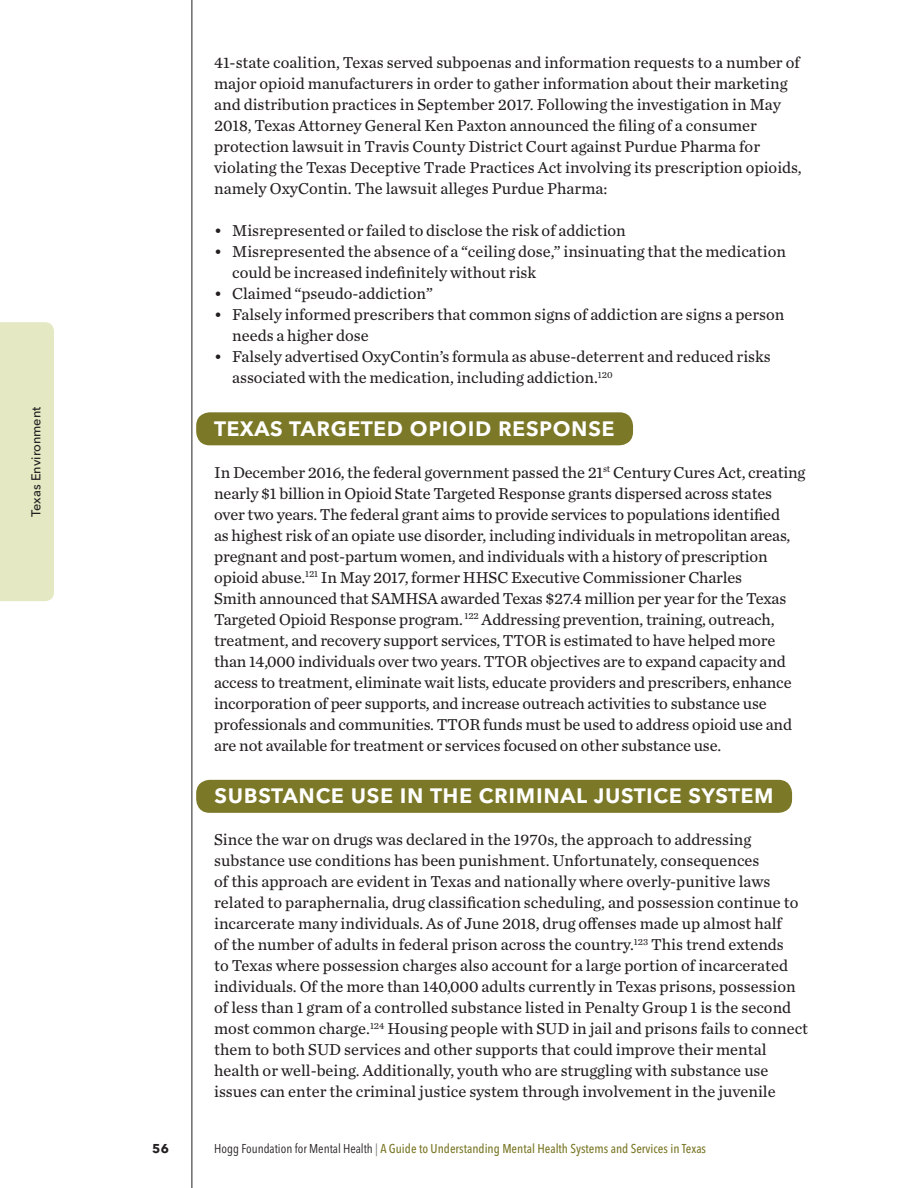
<style>
.page{position:relative;width:918px;height:1188px;background:#fff}
.page>*{position:absolute;margin:0;border:0;box-sizing:border-box;transform-origin:0 0}
.t1{font:600 27px "Avenir Next LT Pro";color:#fff}
.t2{font:16.5px/21px "Chronicle Text G2";color:#231f20}
.t3{font:500 condensed 12.75px "Avenir Next LT Pro";color:#7b7828}
.t4{font:500 12.75px "Avenir Next LT Pro";color:#231f20}
.t5{font:700 12.75px "Avenir Next LT Pro";color:#231f20}
.s1{font-weight:400;color:#231f20}
.s2{font-weight:400;color:#75777a}
</style>
<div class="page">
<div style="left:196px;top:412px;width:437px;height:33px;background:#7b7828;border-radius:14px"></div>
<div style="left:196px;top:780px;width:596px;height:33px;background:#7b7828;border-radius:14px"></div>
<div style="left:0;top:322px;width:54px;height:279px;background:#e4e9c3"></div>
<hr style="left:192px;top:0;width:1px;height:1188px;background:#231f20">
<p class="t4" style="left:28px;top:517px;width:112px;rotate:-90deg">Texas Environment</p>
<p class="t2" style="left:214px;top:51px;width:589px">41-state coalition, Texas served subpoenas and information requests to a number of major opioid manufacturers in order to gather information about their marketing and distribution practices in September 2017. Following the investigation in May 2018, Texas Attorney General Ken Paxton announced the filing of a consumer protection lawsuit in Travis County District Court against Purdue Pharma for violating the Texas Deceptive Trade Practices Act involving its prescription opioids, namely OxyContin. The lawsuit alleges Purdue Pharma:</p>
<p class="t2" style="left:214px;top:219px;width:413px">• Misrepresented or failed to disclose the risk of addiction</p>
<p class="t2" style="left:232px;top:240px;width:555px;text-indent:-18px">• Misrepresented the absence of a “ceiling dose,” insinuating that the medication could be increased indefinitely without risk</p>
<p class="t2" style="left:214px;top:282px;width:220px">• Claimed “pseudo-addiction”</p>
<p class="t2" style="left:232px;top:303px;width:554px;text-indent:-18px">• Falsely informed prescribers that common signs of addiction are signs a person needs a higher dose</p>
<p class="t2" style="left:232px;top:345px;width:540px;text-indent:-18px">• Falsely advertised OxyContin’s formula as abuse-deterrent and reduced risks associated with the medication, including addiction.<sup>120</sup></p>
<h1 class="t1" style="left:214px;top:410px;width:102px">Texas Targeted</h1>
<h1 class="t1" style="left:410px;top:410px;width:45px">Opioid</h1>
<h1 class="t1" style="left:498px;top:410px;width:71px">Response</h1>
<p class="t2" style="left:214px;top:461px;width:593px">In December 2016, the federal government passed the 21<sup>st</sup> Century Cures Act, creating nearly $1 billion in Opioid State Targeted Response grants dispersed across states over two years. The federal grant aims to provide services to populations identified<br>as highest risk of an opiate use disorder, including individuals in metropolitan areas, pregnant and post-partum women, and individuals with a history of prescription opioid abuse.<sup>121</sup> In May 2017, former HHSC Executive Commissioner Charles<br>Smith announced that SAMHSA awarded Texas $27.4 million per year for the Texas Targeted Opioid Response program. <sup>122</sup> Addressing prevention, training, outreach, treatment, and recovery support services, TTOR is estimated to have helped more than 14,000 individuals over two years. TTOR objectives are to expand capacity and access to treatment, eliminate wait lists, educate providers and prescribers, enhance incorporation of peer supports, and increase outreach activities to substance use professionals and communities. TTOR funds must be used to address opioid use and are not available for treatment or services focused on other substance use.</p>
<h1 class="t1" style="left:214px;top:777px;width:29px">Substance</h1>
<h1 class="t1" style="left:350px;top:777px;width:95px">Useinthe</h1>
<h1 class="t1" style="left:479px;top:777px;width:30px">Criminal</h1>
<h1 class="t1" style="left:594px;top:777px;width:14px">Justice</h1>
<h1 class="t1" style="left:688px;top:777px;width:43px">System</h1>
<p class="t2" style="left:214px;top:828px;width:595px">Since the war on drugs was declared in the 1970s, the approach to addressing substance use conditions has been punishment. Unfortunately, consequences<br>of this approach are evident in Texas and nationally where overly-punitive laws related to paraphernalia, drug classification scheduling, and possession continue to incarcerate many individuals. As of June 2018, drug offenses made up almost half<br>of the number of adults in federal prison across the country.<sup>123</sup> This trend extends<br>to Texas where possession charges also account for a large portion of incarcerated individuals. Of the more than 140,000 adults currently in Texas prisons, possession of less than 1 gram of a controlled substance listed in Penalty Group 1 is the second most common charge.<sup>124</sup> Housing people with SUD in jail and prisons fails to connect them to both SUD services and other supports that could improve their mental health or well-being. Additionally, youth who are struggling with substance use issues can enter the criminal justice system through involvement in the juvenile</p>
<p class="t5" style="left:152px;top:1140px;width:19px">56</p>
<p class="t3" style="left:214px;top:1140px;width:493px"><span class="s1">Hogg Foundation for Mental Health</span> <span class="s2">|</span> A Guide to Understanding Mental Health Systems and Services in Texas</p>
</div>
